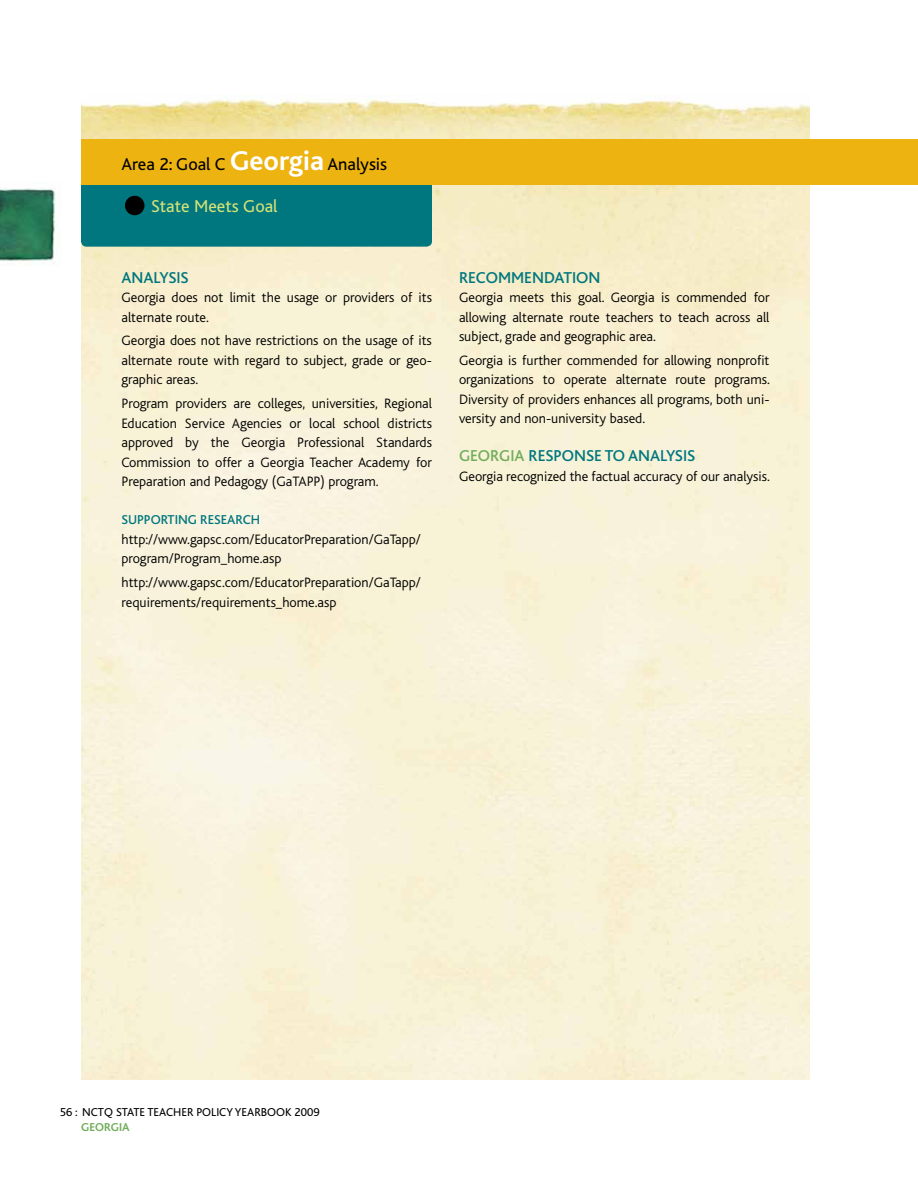
<style>
.page{position:relative;width:918px;height:1188px;background:#fff}
.page>*{position:absolute;margin:0;border:0;box-sizing:border-box;transform-origin:0 0}
.t1{font:18px "Bliss";color:#000}
.t2{font:18px "Bliss";color:#d3e278}
.t3{font:500 16.5px "Bliss";color:#00777e}
.t4{font:300 14.25px/19.5px "Bliss";color:#000;text-align:justify}
.t5{font:500 13.5px "Bliss";color:#00777e}
.t6{font:12px "Bliss";color:#000}
.t7{font:700 12px "Bliss";color:#71ae5b}
.s1{font-weight:700;font-size:28.5px;color:#fff}
.s2{color:#71ae5b}
</style>
<div class="page">
<img style="left:0;top:188px;width:59px;height:75px">
<img style="left:81px;top:98px;width:729px;height:982px">
<div style="left:81px;top:159px;width:351px;height:88px;background:#00777e;border-radius:5px"></div>
<div style="left:81px;top:140px;width:837px;height:45px;background:#edb310"></div>
<div style="left:126px;top:197px;width:17px;height:17px;background:#000;border-radius:50%"></div>
<div style="left:125px;top:196px;width:19px;height:19px;border:2px solid #000;border-radius:50%"></div>
<p class="t1" style="left:122px;top:155px;width:267px">AREA 2: GOAL C <span class="s1">Georgia</span> ANALYSIS</p>
<p class="t2" style="left:151px;top:197px;width:128px">STATE MEETS GOAL</p>
<p class="t3" style="left:122px;top:269px;width:69px">ANALYSIS</p>
<p class="t4" style="left:122px;top:288px;width:312px">Georgia does not limit the usage or providers of its alternate route.</p>
<p class="t4" style="left:122px;top:331px;width:312px">Georgia does not have restrictions on the usage of its alternate route with regard to subject, grade or geo&shy;graphic areas.</p>
<p class="t4" style="left:122px;top:394px;width:312px">Program providers are colleges, universities, Regional Education Service Agencies or local school districts approved by the Georgia Professional Standards Commission to offer a Georgia Teacher Academy for Preparation and Pedagogy (GaTAPP) program.</p>
<p class="t5" style="left:122px;top:513px;width:140px">SUPPORTING RESEARCH</p>
<p class="t4" style="left:122px;top:530px;width:301px">http://www.gapsc.com/EducatorPreparation/GaTapp/ program/Program_home.asp</p>
<p class="t4" style="left:122px;top:573px;width:301px">http://www.gapsc.com/EducatorPreparation/GaTapp/ requirements/requirements_home.asp</p>
<p class="t3" style="left:459px;top:269px;width:143px">RECOMMENDATION</p>
<p class="t4" style="left:459px;top:288px;width:312px">Georgia meets this goal. Georgia is commended for allowing alternate route teachers to teach across all subject, grade and geographic area.</p>
<p class="t4" style="left:459px;top:351px;width:312px">Georgia is further commended for allowing nonprofit organizations to operate alternate route programs.<br>Diversity of providers enhances all programs, both uni&shy;versity and non-university based.</p>
<p class="t3" style="left:459px;top:447px;width:238px"><span class="s2">GEORGIA</span> RESPONSE TO ANALYSIS</p>
<p class="t4" style="left:459px;top:467px;width:312px">Georgia recognized the factual accuracy of our analysis.</p>
<p class="t6" style="left:60px;top:1106px;width:261px">56 : NCTQ STATE TEACHER POLICY YEARBOOK 2009</p>
<p class="t7" style="left:81px;top:1120px;width:48px">GeorGia</p>
</div>
